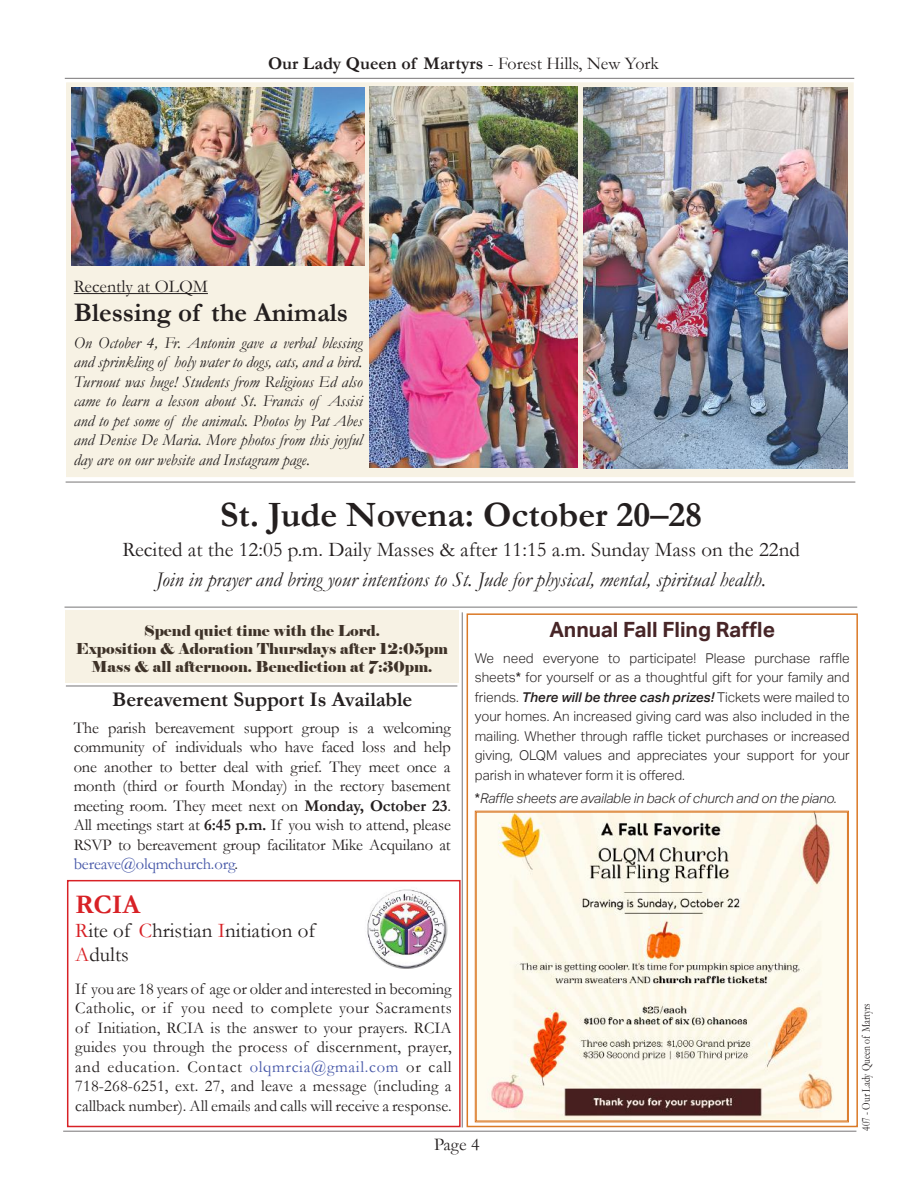
<style>
.page{position:relative;width:918px;height:1188px;background:#fff}
.page>*{position:absolute;margin:0;border:0;box-sizing:border-box;transform-origin:0 0}
.t1{font:700 36px "Garamond";color:#241f1f}
.t2{font:700 27px "Garamond";color:#241f1f}
.t3{font:700 27px "Garamond";color:#d82126}
.t4{font:21px/24px "Garamond";color:#241f1f}
.t5{font:italic 21px "Garamond";color:#241f1f}
.t6{font:700 21px "Garamond";color:#241f1f}
.t7{font:700 21px "Aktiv Grotesk";color:#472527}
.t8{font:700 18px "Garamond";color:#241f1f}
.t9{font:18px "Garamond";color:#241f1f}
.t10{font:16.5px/19.5px "Garamond";letter-spacing:-.01em;color:#241f1f;text-align:justify}
.t11{font:italic 16.5px/19.5px "Garamond";color:#241f1f;text-align:justify}
.t12{font:15px/18px "Elephant";color:#3e3228;text-align:center}
.t13{font:300 13.5px/19.5px "Aktiv Grotesk";color:#241f1f;text-align:justify}
.t14{font:italic 300 13.5px "Aktiv Grotesk";letter-spacing:-.01em;color:#241f1f}
.t15{font:12px "Garamond";color:#241f1f;scale:.8 1}
.s1{font-weight:400}
.s2{font-weight:700}
.s3{color:#4455a7}
.s4{color:#d82126}
.s5{font-weight:500;font-style:italic}
.s6{font-weight:400;font-style:normal}
</style>
<div class="page">
<hr style="left:63px;top:1131px;width:793px;height:1px;background:#777576">
<hr style="left:65px;top:78px;width:789px;height:1px;background:#777576">
<div style="left:67px;top:83px;width:786px;height:394px;background:#f7f2e4"></div>
<hr style="left:74px;top:293px;width:134px;height:1px;background:#241f1f">
<hr style="left:462px;top:612px;width:1px;height:516px;background:#777576">
<div style="left:467px;top:613px;width:391px;height:514px;border:2px solid #da7926"></div>
<svg style="left:475px;top:811px;width:374px;height:311px"></svg>
<div style="left:476px;top:812px;width:372px;height:309px;border:1px solid #da7926"></div>
<img style="left:367px;top:889px;width:81px;height:80px">
<div style="left:67px;top:880px;width:394px;height:247px;border:2px solid #d82126"></div>
<div style="left:65px;top:610px;width:393px;height:73px;background:#f7f2e4"></div>
<hr style="left:65px;top:607px;width:792px;height:1px;background:#777576">
<hr style="left:66px;top:482px;width:789px;height:1px;background:#777576">
<img style="left:583px;top:87px;width:265px;height:382px">
<img style="left:72px;top:87px;width:292px;height:179px">
<img style="left:369px;top:86px;width:209px;height:382px">
<hr style="left:66px;top:686px;width:391px;height:1px;background:#777576">
<p class="t8" style="left:268px;top:51px;width:393px">Our Lady Queen of Martyrs <span class="s1">- Forest Hills, New York</span></p>
<p class="t9" style="left:74px;top:274px;width:136px">Recently at OLQM</p>
<h2 class="t2" style="left:74px;top:295px;width:276px">Blessing of the Animals</h2>
<p class="t11" style="left:74px;top:332px;width:290px">On October 4, Fr. Antonin gave a verbal blessing and sprinkling of holy water to dogs, cats, and a bird.<br>Turnout was huge! Students from Religious Ed also came to learn a lesson about St. Francis of Assisi and to pet some of the animals. Photos by Pat Abes and Denise De Maria. More photos from this joyful day are on our website and Instagram page.</p>
<h1 class="t1" style="left:220px;top:490px;width:483px">St. Jude Novena: October 20–28</h1>
<p class="t4" style="left:122px;top:537px;width:679px">Recited at the 12:05 p.m. Daily Masses &amp; after 11:15 a.m. Sunday Mass on the 22nd</p>
<p class="t5" style="left:156px;top:565px;width:611px">Join in prayer and bring your intentions to St. Jude for physical, mental, spiritual health.</p>
<p class="t12" style="left:76px;top:622px;width:374px">Spend quiet time with the Lord.<br>Exposition &amp; Adoration Thursdays after 12:05pm<br>Mass &amp; all afternoon. Benediction at 7:30pm.</p>
<p class="t6" style="left:112px;top:686px;width:302px">Bereavement Support Is Available</p>
<p class="t10" style="left:74px;top:717px;width:379px">The parish bereavement support group is a welcoming community of individuals who have faced loss and help one another to better deal with grief. They meet once a month (third or fourth Monday) in the rectory basement meeting room. They meet next on <span class="s2">Monday, October 23</span>.<br>All meetings start at <span class="s2">6:45 p.m.</span> If you wish to attend, please RSVP to bereavement group facilitator Mike Acquilano at <span class="s3">bereave@olqmchurch.org</span>.</p>
<h2 class="t3" style="left:75px;top:886px;width:67px">RCIA</h2>
<p class="t4" style="left:75px;top:917px;width:242px"><span class="s4">R</span>ite of <span class="s4">C</span>hristian <span class="s4">I</span>nitiation of<br><span class="s4">A</span>dults</p>
<p class="t10" style="left:75px;top:978px;width:378px">If you are 18 years of age or older and interested in becoming Catholic, or if you need to complete your Sacraments of Initiation, RCIA is the answer to your prayers. RCIA guides you through the process of discernment, prayer, and education. Contact <span class="s3">olqmrcia@gmail.com</span> or call 718-268-6251, ext. 27, and leave a message (including a callback number). All emails and calls will receive a response.</p>
<p class="t7" style="left:549px;top:617px;width:227px">Annual Fall Fling Raffle</p>
<p class="t13" style="left:475px;top:649px;width:376px">We need everyone to participate! Please purchase raffle sheets<span class="s1">*</span> for yourself or as a thoughtful gift for your family and friends. <span class="s5">There will be three cash prizes!</span> Tickets were mailed to your homes. An increased giving card was also included in the mailing. Whether through raffle ticket purchases or increased giving, OLQM values and appreciates your support for your parish in whatever form it is offered.</p>
<p class="t14" style="left:475px;top:791px;width:363px"><span class="s6">*</span>Raffle sheets are available in back of church and on the piano.</p>
<p class="t9" style="left:434px;top:1133px;width:47px">Page 4</p>
<p class="t15" style="left:858px;top:1131px;width:161px;rotate:-90deg">407 - Our Lady Queen of Martyrs</p>
</div>
